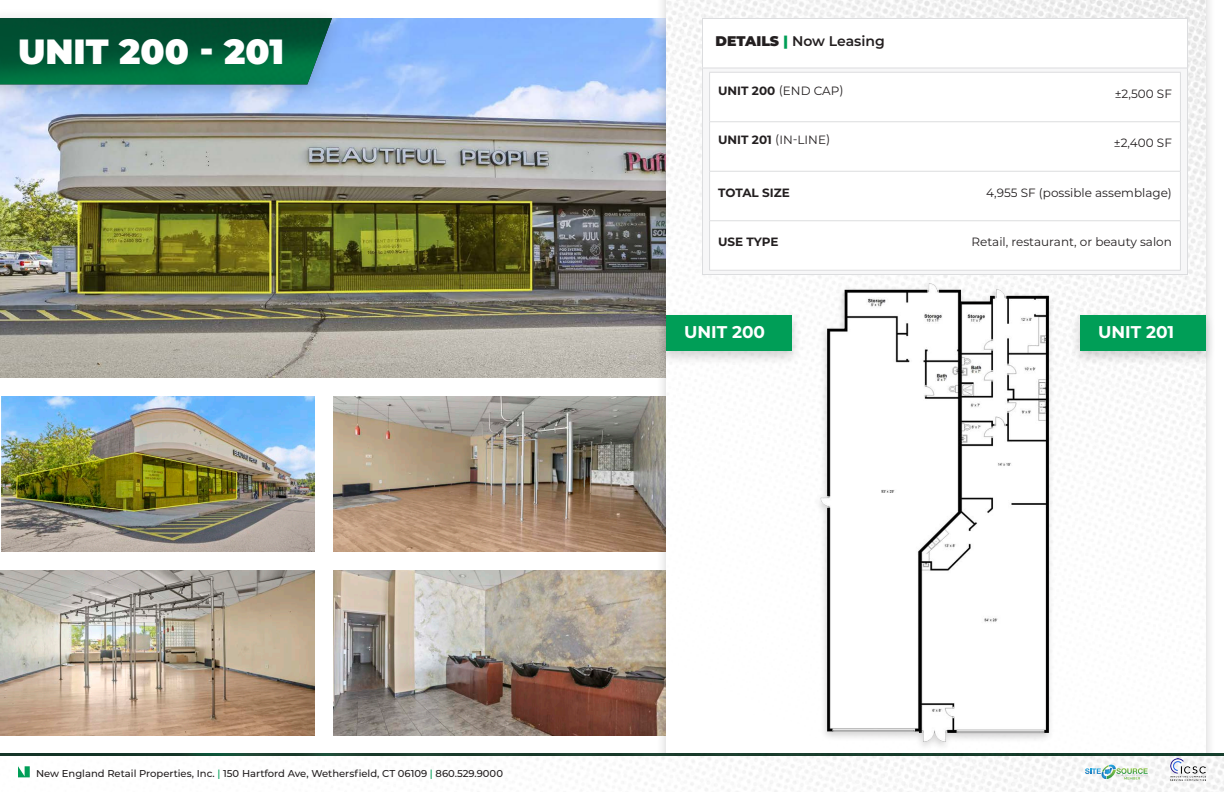
<style>
.page{position:relative;width:1224px;height:792px;background:#fff}
.page>*{position:absolute;margin:0;border:0;box-sizing:border-box;transform-origin:0 0}
.t1{font:900 35px "Montserrat";color:#fff}
.t2{font:700 17px "Montserrat";color:#fff}
.t3{font:600 14px "Montserrat";color:#231f20}
.t4{font:12px "Montserrat";color:#231f20}
.t5{font:700 12px "Montserrat";letter-spacing:-.005em;color:#231f20}
.t6{font:500 10px "Montserrat";color:#231f20}
.s1{color:#009e57}
.s2{font-weight:900}
.s3{font-weight:900;color:#009e57}
.s4{font-weight:700}
</style>
<div class="page">
<img style="left:333px;top:570px;width:323px;height:166px">
<img style="left:333px;top:396px;width:323px;height:156px">
<img style="left:0;top:18px;width:656px;height:360px">
<div style="left:656px;top:0;width:560px;height:771px;background:#231f20;opacity:.2"></div>
<img style="left:666px;top:0;width:540px;height:754px">
<div style="left:702px;top:18px;width:486px;height:50px;background:#fff"></div>
<div style="left:702px;top:68px;width:486px;height:206px;background:#fff"></div>
<hr style="left:702px;top:18px;width:486px;height:1px;background:#dcdddf">
<hr style="left:702px;top:19px;width:1px;height:49px;background:#dcdddf">
<hr style="left:1187px;top:19px;width:1px;height:49px;background:#dcdddf">
<hr style="left:702px;top:68px;width:486px;height:1px;background:#dcdddf">
<hr style="left:702px;top:68px;width:1px;height:206px;background:#dcdddf">
<hr style="left:1187px;top:68px;width:1px;height:206px;background:#dcdddf">
<hr style="left:702px;top:274px;width:486px;height:1px;background:#dcdddf">
<svg style="left:710px;top:121px;width:470px;height:1px"></svg>
<hr style="left:709px;top:72px;width:159px;height:1px;background:#dcdddf">
<hr style="left:709px;top:72px;width:1px;height:50px;background:#dcdddf">
<hr style="left:868px;top:72px;width:313px;height:1px;background:#dcdddf">
<hr style="left:1180px;top:72px;width:1px;height:50px;background:#dcdddf">
<hr style="left:709px;top:122px;width:159px;height:1px;background:#dcdddf">
<hr style="left:709px;top:122px;width:1px;height:49px;background:#dcdddf">
<hr style="left:868px;top:122px;width:313px;height:1px;background:#dcdddf">
<hr style="left:1180px;top:122px;width:1px;height:49px;background:#dcdddf">
<hr style="left:709px;top:171px;width:159px;height:1px;background:#dcdddf">
<hr style="left:709px;top:172px;width:1px;height:48px;background:#dcdddf">
<hr style="left:868px;top:171px;width:313px;height:1px;background:#dcdddf">
<hr style="left:1180px;top:172px;width:1px;height:48px;background:#dcdddf">
<hr style="left:709px;top:220px;width:159px;height:1px;background:#dcdddf">
<hr style="left:709px;top:221px;width:1px;height:49px;background:#dcdddf">
<hr style="left:868px;top:220px;width:313px;height:1px;background:#dcdddf">
<hr style="left:1180px;top:221px;width:1px;height:49px;background:#dcdddf">
<hr style="left:709px;top:270px;width:159px;height:1px;background:#dcdddf">
<hr style="left:868px;top:270px;width:313px;height:1px;background:#dcdddf">
<img style="left:0;top:570px;width:315px;height:166px">
<img style="left:1px;top:396px;width:314px;height:156px">
<div style="left:0;top:8px;width:346px;height:96px;background:#231f20;opacity:.2"></div>
<img style="left:0;top:18px;width:332px;height:66px">
<img style="left:731px;top:275px;width:393px;height:468px">
<div style="left:656px;top:309px;width:146px;height:57px;background:#231f20;opacity:.2"></div>
<div style="left:666px;top:315px;width:126px;height:36px;background:#009e57"></div>
<div style="left:1070px;top:309px;width:146px;height:57px;background:#231f20;opacity:.2"></div>
<div style="left:1080px;top:315px;width:126px;height:36px;background:#009e57"></div>
<img style="left:18px;top:756px;width:1206px;height:36px">
<hr style="left:0;top:754px;width:1224px;height:2px;background:#231f20">
<svg style="left:18px;top:766px;width:12px;height:11px"></svg>
<img style="left:1170px;top:758px;width:36px;height:23px">
<svg style="left:1085px;top:765px;width:63px;height:15px"></svg>
<p class="t1" style="left:18px;top:25px;width:268px">UNIT 200 - 201</p>
<p class="t6" style="left:36px;top:766px;width:469px">New England Retail Properties, Inc. <span class="s1">|</span> 150 Hartford Ave, Wethersfield, CT 06109 <span class="s1">|</span> 860.529.9000</p>
<p class="t3" style="left:716px;top:31px;width:171px"><span class="s2">DETAILS</span> <span class="s3">|</span> Now Leasing</p>
<p class="t4" style="left:718px;top:82px;width:127px"><span class="s4">UNIT 200</span> (END CAP)</p>
<p class="t4" style="left:1115px;top:85px;width:59px">±2,500 SF</p>
<p class="t4" style="left:718px;top:132px;width:114px"><span class="s4">UNIT 201</span> (IN-LINE)</p>
<p class="t4" style="left:1114px;top:135px;width:60px">±2,400 SF</p>
<p class="t5" style="left:718px;top:184px;width:73px">TOTAL SIZE</p>
<p class="t4" style="left:986px;top:184px;width:187px">4,955 SF (possible assemblage)</p>
<p class="t5" style="left:718px;top:233px;width:62px">USE TYPE</p>
<p class="t4" style="left:971px;top:234px;width:202px">Retail, restaurant, or beauty salon</p>
<p class="t2" style="left:684px;top:320px;width:83px">UNIT 200</p>
<p class="t2" style="left:1098px;top:320px;width:78px">UNIT 201</p>
</div>
